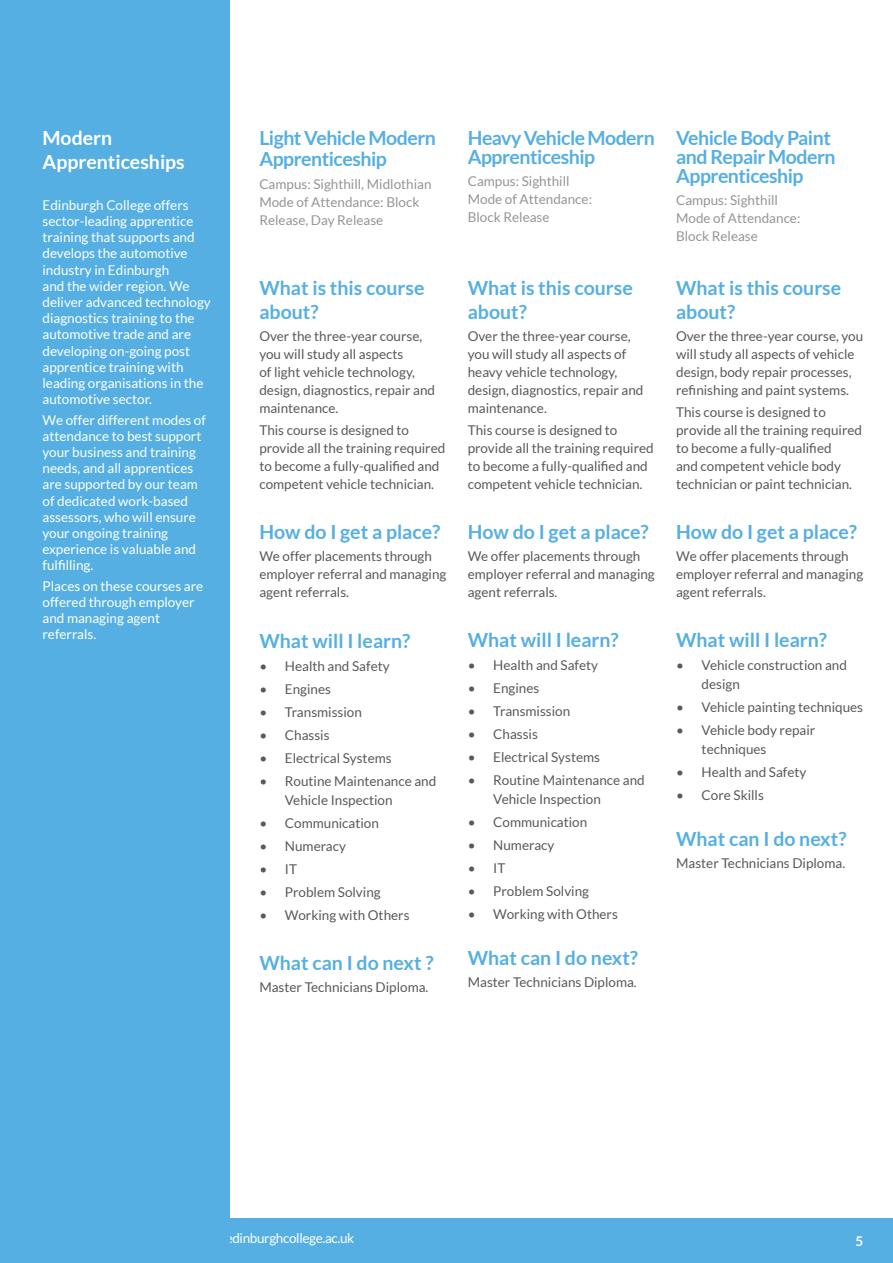
<style>
.page{position:relative;width:893px;height:1263px;background:#fff}
.page>*{position:absolute;margin:0;border:0;box-sizing:border-box;transform-origin:0 0}
.t1{font:700 19.5px/23.4px "Lato";color:#55afe2}
.t2{font:700 19.5px/18.8px "Lato";letter-spacing:-.025em;color:#55afe2}
.t3{font:700 19.5px/23.4px "Lato";color:#fff}
.t4{font:13.5px/18px "Lato";color:#58595b}
.t5{font:13.5px/16.2px "Lato";color:#fff}
.t6{font:13.5px/18px "Lato";color:#939598}
.t7{font:13.5px "Lato";letter-spacing:-.025em;color:#fff}
.t8{font:700 13.5px "Lato";color:#fff}
</style>
<div class="page">
<div style="left:0;top:1218px;width:893px;height:45px;background:#55afe2"></div>
<div style="left:0;top:0;width:230px;height:1263px;background:#55afe2"></div>
<h1 class="t3" style="left:43px;top:126px;width:144px">Modern<br>Apprenticeships</h1>
<p class="t5" style="left:43px;top:197px;width:170px">Edinburgh College offers sector-leading apprentice training that supports and develops the automotive industry in Edinburgh<br>and the wider region. We deliver advanced technology diagnostics training to the automotive trade and are developing on-going post apprentice training with leading organisations in the automotive sector.</p>
<p class="t5" style="left:43px;top:411px;width:165px">We offer different modes of attendance to best support your business and training needs, and all apprentices are supported by our team of dedicated work-based assessors, who will ensure your ongoing training experience is valuable and fulfilling.</p>
<p class="t5" style="left:43px;top:578px;width:162px">Places on these courses are offered through employer and managing agent referrals.</p>
<h1 class="t2" style="left:259px;top:128px;width:178px;line-height:21px">Light Vehicle Modern<br>Apprenticeship</h1>
<p class="t6" style="left:259px;top:175px;width:174px">Campus: Sighthill, Midlothian<br>Mode of Attendance: Block<br>Release, Day Release</p>
<h1 class="t1" style="left:259px;top:276px;width:167px">What is this course about?</h1>
<p class="t4" style="left:259px;top:327px;width:177px">Over the three-year course, you will study all aspects<br>of light vehicle technology, design, diagnostics, repair and maintenance.</p>
<p class="t4" style="left:259px;top:421px;width:187px">This course is designed to provide all the training required to become a fully-qualified and competent vehicle technician.</p>
<h1 class="t1" style="left:259px;top:520px;width:183px">How do I get a place?</h1>
<p class="t4" style="left:259px;top:547px;width:189px">We offer placements through employer referral and managing agent referrals.</p>
<h1 class="t1" style="left:259px;top:629px;width:153px">What will I learn?</h1>
<p class="t4" style="left:259px;top:657px;width:132px">• Health and Safety</p>
<p class="t4" style="left:259px;top:680px;width:73px">• Engines</p>
<p class="t4" style="left:259px;top:703px;width:104px">• Transmission</p>
<p class="t4" style="left:259px;top:726px;width:72px">• Chassis</p>
<p class="t4" style="left:259px;top:749px;width:134px">• Electrical Systems</p>
<p class="t4" style="left:285px;top:772px;width:153px;line-height:18.8px;text-indent:-26px">• Routine Maintenance and<br>Vehicle Inspection</p>
<p class="t4" style="left:259px;top:814px;width:121px">• Communication</p>
<p class="t4" style="left:259px;top:837px;width:88px">• Numeracy</p>
<p class="t4" style="left:259px;top:860px;width:39px">• IT</p>
<p class="t4" style="left:259px;top:883px;width:123px">• Problem Solving</p>
<p class="t4" style="left:259px;top:906px;width:152px">• Working with Others</p>
<h1 class="t1" style="left:259px;top:951px;width:176px">What can I do next ?</h1>
<p class="t4" style="left:259px;top:978px;width:171px">Master Technicians Diploma.</p>
<h1 class="t2" style="left:468px;top:129px;width:189px">Heavy Vehicle Modern<br>Apprenticeship</h1>
<p class="t6" style="left:468px;top:172px;width:126px">Campus: Sighthill<br>Mode of Attendance:<br>Block Release</p>
<h1 class="t1" style="left:468px;top:276px;width:167px">What is this course about?</h1>
<p class="t4" style="left:468px;top:327px;width:177px">Over the three-year course, you will study all aspects of heavy vehicle technology, design, diagnostics, repair and maintenance.</p>
<p class="t4" style="left:468px;top:421px;width:187px">This course is designed to provide all the training required to become a fully-qualified and competent vehicle technician.</p>
<h1 class="t1" style="left:468px;top:520px;width:183px">How do I get a place?</h1>
<p class="t4" style="left:468px;top:547px;width:189px">We offer placements through employer referral and managing agent referrals.</p>
<h1 class="t1" style="left:468px;top:628px;width:153px">What will I learn?</h1>
<p class="t4" style="left:468px;top:656px;width:132px">• Health and Safety</p>
<p class="t4" style="left:468px;top:679px;width:73px">• Engines</p>
<p class="t4" style="left:468px;top:702px;width:104px">• Transmission</p>
<p class="t4" style="left:468px;top:725px;width:72px">• Chassis</p>
<p class="t4" style="left:468px;top:748px;width:134px">• Electrical Systems</p>
<p class="t4" style="left:493px;top:771px;width:153px;line-height:18.8px;text-indent:-26px">• Routine Maintenance and<br>Vehicle Inspection</p>
<p class="t4" style="left:468px;top:813px;width:121px">• Communication</p>
<p class="t4" style="left:468px;top:836px;width:88px">• Numeracy</p>
<p class="t4" style="left:468px;top:859px;width:39px">• IT</p>
<p class="t4" style="left:468px;top:882px;width:123px">• Problem Solving</p>
<p class="t4" style="left:468px;top:905px;width:152px">• Working with Others</p>
<h1 class="t1" style="left:468px;top:946px;width:172px">What can I do next?</h1>
<p class="t4" style="left:468px;top:973px;width:171px">Master Technicians Diploma.</p>
<h1 class="t2" style="left:676px;top:129px;width:161px">Vehicle Body Paint and Repair Modern<br>Apprenticeship</h1>
<p class="t6" style="left:676px;top:191px;width:126px">Campus: Sighthill<br>Mode of Attendance:<br>Block Release</p>
<h1 class="t1" style="left:676px;top:276px;width:167px">What is this course about?</h1>
<p class="t4" style="left:676px;top:327px;width:189px">Over the three-year course, you will study all aspects of vehicle design, body repair processes, refinishing and paint systems.</p>
<p class="t4" style="left:676px;top:403px;width:187px">This course is designed to provide all the training required to become a fully-qualified<br>and competent vehicle body technician or paint technician.</p>
<h1 class="t1" style="left:676px;top:520px;width:183px">How do I get a place?</h1>
<p class="t4" style="left:676px;top:547px;width:189px">We offer placements through employer referral and managing agent referrals.</p>
<h1 class="t1" style="left:676px;top:628px;width:153px">What will I learn?</h1>
<p class="t4" style="left:702px;top:656px;width:147px;line-height:18.8px;text-indent:-26px">• Vehicle construction and design</p>
<p class="t4" style="left:676px;top:698px;width:189px">• Vehicle painting techniques</p>
<p class="t4" style="left:702px;top:721px;width:115px;line-height:18.8px;text-indent:-26px">• Vehicle body repair techniques</p>
<p class="t4" style="left:676px;top:763px;width:132px">• Health and Safety</p>
<p class="t4" style="left:676px;top:786px;width:89px">• Core Skills</p>
<h1 class="t1" style="left:676px;top:826px;width:172px">What can I do next?</h1>
<p class="t4" style="left:676px;top:854px;width:171px">Master Technicians Diploma.</p>
<p class="t7" style="left:193px;top:1231px;width:163px">info@edinburghcollege.ac.uk</p>
<p class="t8" style="left:855px;top:1233px;width:9px">5</p>
</div>
